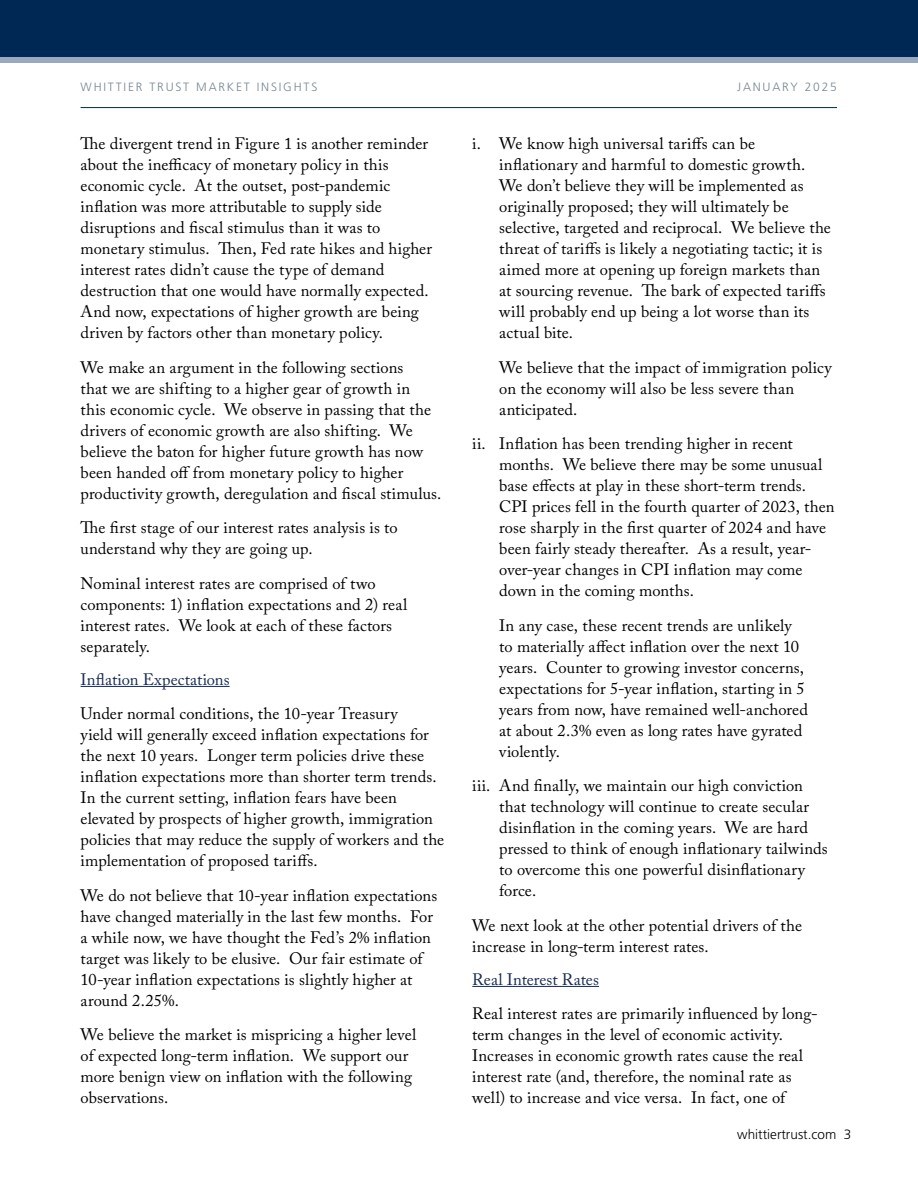
<style>
.page{position:relative;width:918px;height:1188px;background:#fff}
.page>*{position:absolute;margin:0;border:0;box-sizing:border-box;transform-origin:0 0}
.t1{font:16.5px/21px "Adobe Caslon Pro";letter-spacing:.005em;color:#000}
.t2{font:16.5px "Adobe Caslon Pro";letter-spacing:.005em;color:#172b54}
.t3{font:300 13.5px "Frutiger LT Pro";color:#000}
.t4{font:300 12px "Frutiger LT Pro";letter-spacing:.15em;color:#768692}
</style>
<div class="page">
<hr style="left:81px;top:686px;width:149px;height:1px;background:#172b54">
<hr style="left:472px;top:986px;width:127px;height:1px;background:#172b54">
<div style="left:0;top:0;width:918px;height:63px;background:#002855"></div>
<div style="left:0;top:57px;width:918px;height:6px;background:#99a9bb"></div>
<hr style="left:81px;top:107px;width:756px;height:1px;background:#002855">
<p class="t4" style="left:81px;top:80px;width:238px">WHITTIER TRUST MARKET INSIGHTS</p>
<p class="t4" style="left:737px;top:80px;width:101px">JANUARY 2025</p>
<p class="t1" style="left:81px;top:133px;width:353px">The divergent trend in Figure 1 is another reminder about the inefficacy of monetary policy in this economic cycle. At the outset, post-pandemic inflation was more attributable to supply side disruptions and fiscal stimulus than it was to monetary stimulus. Then, Fed rate hikes and higher interest rates didn’t cause the type of demand destruction that one would have normally expected.<br>And now, expectations of higher growth are being driven by factors other than monetary policy.</p>
<p class="t1" style="left:81px;top:357px;width:362px">We make an argument in the following sections<br>that we are shifting to a higher gear of growth in<br>this economic cycle. We observe in passing that the drivers of economic growth are also shifting. We believe the baton for higher future growth has now been handed off from monetary policy to higher productivity growth, deregulation and fiscal stimulus.</p>
<p class="t1" style="left:81px;top:517px;width:319px">The first stage of our interest rates analysis is to understand why they are going up.</p>
<p class="t1" style="left:81px;top:573px;width:328px">Nominal interest rates are comprised of two components: 1) inflation expectations and 2) real interest rates. We look at each of these factors separately.</p>
<p class="t2" style="left:81px;top:670px;width:151px">Inflation Expectations</p>
<p class="t1" style="left:81px;top:703px;width:365px">Under normal conditions, the 10-year Treasury<br>yield will generally exceed inflation expectations for the next 10 years. Longer term policies drive these inflation expectations more than shorter term trends.<br>In the current setting, inflation fears have been elevated by prospects of higher growth, immigration policies that may reduce the supply of workers and the implementation of proposed tariffs.</p>
<p class="t1" style="left:81px;top:885px;width:358px">We do not believe that 10-year inflation expectations have changed materially in the last few months. For a while now, we have thought the Fed’s 2% inflation target was likely to be elusive. Our fair estimate of 10-year inflation expectations is slightly higher at around 2.25%.</p>
<p class="t1" style="left:81px;top:1024px;width:337px">We believe the market is mispricing a higher level of expected long-term inflation. We support our more benign view on inflation with the following observations.</p>
<p class="t1" style="left:499px;top:133px;width:333px;text-indent:-27px">i. We know high universal tariffs can be inflationary and harmful to domestic growth.<br>We don’t believe they will be implemented as originally proposed; they will ultimately be selective, targeted and reciprocal. We believe the threat of tariffs is likely a negotiating tactic; it is aimed more at opening up foreign markets than at sourcing revenue. The bark of expected tariffs will probably end up being a lot worse than its actual bite.</p>
<p class="t1" style="left:499px;top:357px;width:334px">We believe that the impact of immigration policy on the economy will also be less severe than anticipated.</p>
<p class="t1" style="left:499px;top:433px;width:337px;text-indent:-27px">ii. Inflation has been trending higher in recent months. We believe there may be some unusual base effects at play in these short-term trends.<br>CPI prices fell in the fourth quarter of 2023, then rose sharply in the first quarter of 2024 and have been fairly steady thereafter. As a result, year&shy;over-year changes in CPI inflation may come down in the coming months.</p>
<p class="t1" style="left:499px;top:615px;width:310px">In any case, these recent trends are unlikely to materially affect inflation over the next 10 years. Counter to growing investor concerns, expectations for 5-year inflation, starting in 5 years from now, have remained well-anchored at about 2.3% even as long rates have gyrated violently.</p>
<p class="t1" style="left:499px;top:775px;width:330px;text-indent:-27px">iii. And finally, we maintain our high conviction that technology will continue to create secular disinflation in the coming years. We are hard pressed to think of enough inflationary tailwinds to overcome this one powerful disinflationary force.</p>
<p class="t1" style="left:472px;top:915px;width:331px">We next look at the other potential drivers of the increase in long-term interest rates.</p>
<p class="t2" style="left:472px;top:970px;width:128px">Real Interest Rates</p>
<p class="t1" style="left:472px;top:1003px;width:347px">Real interest rates are primarily influenced by long&shy;term changes in the level of economic activity.<br>Increases in economic growth rates cause the real interest rate (and, therefore, the nominal rate as well) to increase and vice versa. In fact, one of</p>
<p class="t3" style="left:737px;top:1127px;width:115px">whittiertrust.com 3</p>
</div>
